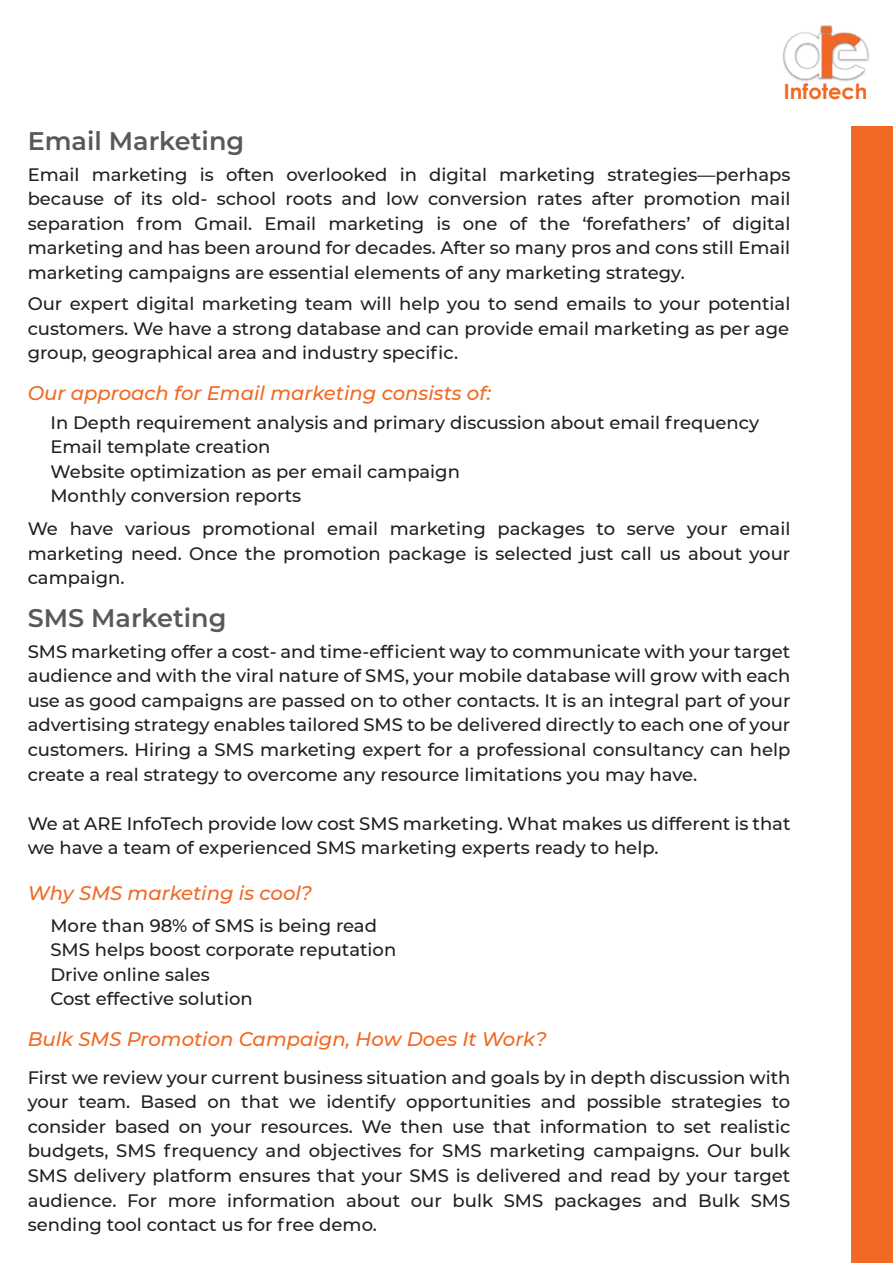
<style>
.page{position:relative;width:893px;height:1263px;background:#fff}
.page>*{position:absolute;margin:0;border:0;box-sizing:border-box;transform-origin:0 0}
.t1{font:600 25.5px "Montserrat";color:#58595b}
.t2{font:700 21px "Century Gothic";color:#ef6924}
.t3{font:italic 500 19.65px "Montserrat";color:#f16923}
.t4{font:500 18px/24.6px "Montserrat";color:#231f20;text-align:justify}
</style>
<div class="page">
<img style="left:783px;top:25px;width:86px;height:57px">
<div style="left:851px;top:126px;width:42px;height:1137px;background:#f16923"></div>
<p class="t2" style="left:784px;top:75px;width:85px">Infotech</p>
<h1 class="t1" style="left:28px;top:124px;width:218px">Email Marketing</h1>
<p class="t4" style="left:28px;top:161px;width:764px">Email marketing is often overlooked in digital marketing strategies—perhaps because of its old- school roots and low conversion rates after promotion mail separation from Gmail. Email marketing is one of the ‘forefathers’ of digital marketing and has been around for decades. After so many pros and cons still Email marketing campaigns are essential elements of any marketing strategy.</p>
<p class="t4" style="left:28px;top:291px;width:764px">Our expert digital marketing team will help you to send emails to your potential customers. We have a strong database and can provide email marketing as per age group, geographical area and industry specific.</p>
<p class="t3" style="left:28px;top:379px;width:465px">Our approach for Email marketing consists of:</p>
<p class="t4" style="left:50px;top:409px;width:710px;text-align:left">In Depth requirement analysis and primary discussion about email frequency Email template creation<br>Website optimization as per email campaign<br>Monthly conversion reports</p>
<p class="t4" style="left:28px;top:516px;width:764px">We have various promotional email marketing packages to serve your email marketing need. Once the promotion package is selected just call us about your campaign.</p>
<h1 class="t1" style="left:28px;top:601px;width:200px">SMS Marketing</h1>
<p class="t4" style="left:28px;top:638px;width:764px">SMS marketing offer a cost- and time-efficient way to communicate with your target audience and with the viral nature of SMS, your mobile database will grow with each use as good campaigns are passed on to other contacts. It is an integral part of your advertising strategy enables tailored SMS to be delivered directly to each one of your customers. Hiring a SMS marketing expert for a professional consultancy can help create a real strategy to overcome any resource limitations you may have.</p>
<p class="t4" style="left:28px;top:810px;width:764px">We at ARE InfoTech provide low cost SMS marketing. What makes us different is that we have a team of experienced SMS marketing experts ready to help.</p>
<p class="t3" style="left:28px;top:879px;width:286px">Why SMS marketing is cool?</p>
<p class="t4" style="left:50px;top:912px;width:347px;text-align:left">More than 98% of SMS is being read<br>SMS helps boost corporate reputation<br>Drive online sales<br>Cost effective solution</p>
<p class="t3" style="left:28px;top:1026px;width:520px">Bulk SMS Promotion Campaign, How Does It Work?</p>
<p class="t4" style="left:28px;top:1064px;width:764px">First we review your current business situation and goals by in depth discussion with your team. Based on that we identify opportunities and possible strategies to consider based on your resources. We then use that information to set realistic budgets, SMS frequency and objectives for SMS marketing campaigns. Our bulk SMS delivery platform ensures that your SMS is delivered and read by your target audience. For more information about our bulk SMS packages and Bulk SMS sending tool contact us for free demo.</p>
</div>
